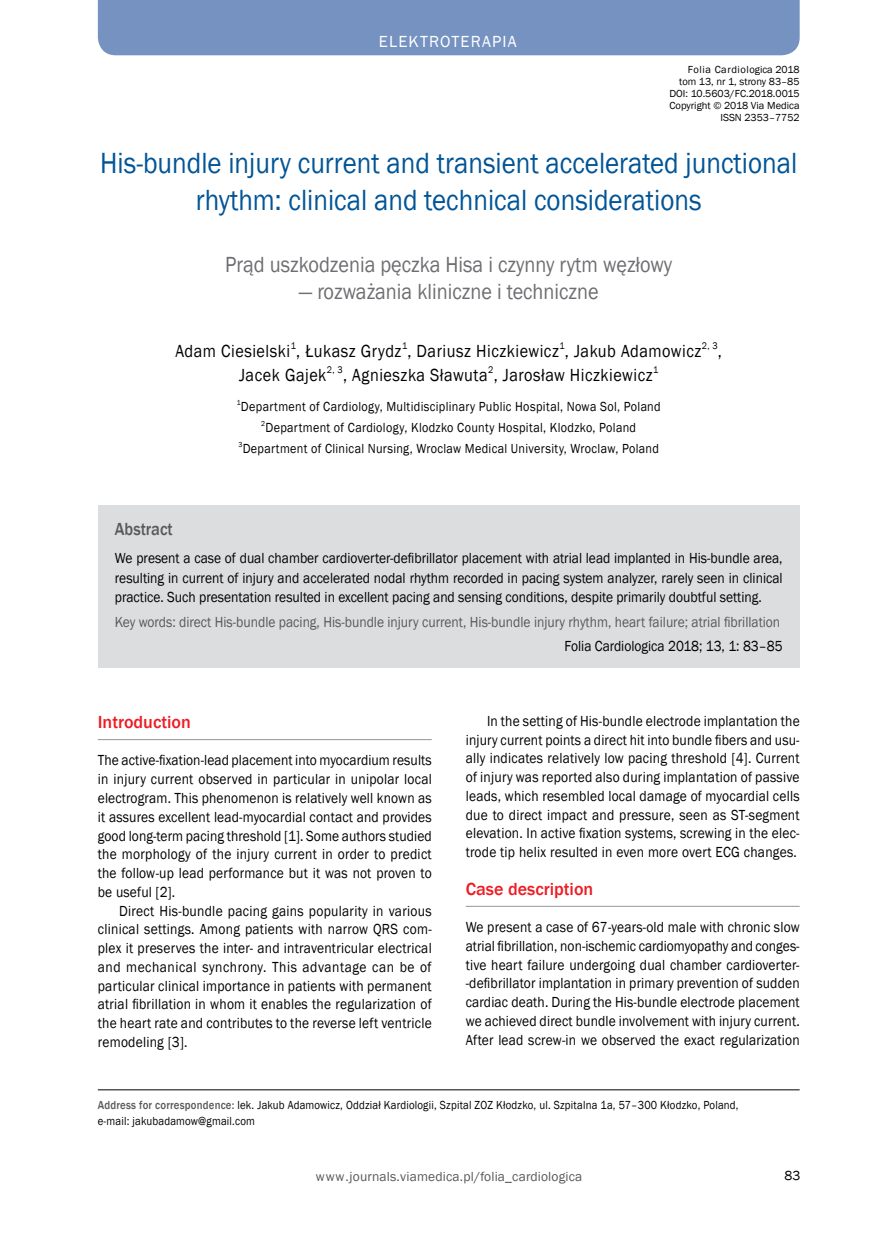
<style>
.page{position:relative;width:872px;height:1234px;background:#fff}
.page>*{position:absolute;margin:0;border:0;box-sizing:border-box;transform-origin:0 0}
.t1{font:30px/36.6px "Franklin Gothic";color:#005496;text-align:center;scale:.9 1}
.t2{font:22.5px "Franklin Gothic";color:#6d6e71;scale:.9 1}
.t3{font:18px/24px "Franklin Gothic";letter-spacing:.03em;color:#000;text-align:center;scale:.9 1}
.t4{font:500 18px "Franklin Gothic";color:#ed1d24}
.t5{font:500 18px "Franklin Gothic";color:#58595b;scale:.9 1}
.t6{font:16.5px "Franklin Gothic";letter-spacing:.07em;color:#fff}
.t7{font:15px/18.8px "Franklin Gothic";letter-spacing:.01em;color:#000;text-align:justify;scale:.9 1}
.t8{font:15px "Franklin Gothic";color:#58595b;scale:.9 1}
.t9{font:13.5px/21px "Franklin Gothic";letter-spacing:.025em;color:#000;text-align:center;scale:.9 1}
.t10{font:13.5px "Franklin Gothic";letter-spacing:.01em;color:#58595b}
.t11{font:13.5px "Franklin Gothic";letter-spacing:.025em;color:#000}
.t12{font:12px/16.5px "Franklin Gothic";letter-spacing:.015em;color:#000;scale:.9 1}
.t13{font:10.5px/12px "Franklin Gothic";color:#000;text-align:right}
.s1{font-weight:500;color:#58595b}
</style>
<div class="page">
<div style="left:98px;top:0;width:701px;height:55px;background:#7592c1"></div>
<hr style="left:98px;top:1089px;width:701px;height:1px;background:#000">
<div style="left:98px;top:505px;width:701px;height:162px;background:#dcddde"></div>
<hr style="left:98px;top:739px;width:334px;height:1px;background:#939598">
<hr style="left:466px;top:905px;width:333px;height:1px;background:#939598">
<p class="t6" style="left:379px;top:31px;width:139px">ELEKTROTERAPIA</p>
<p class="t13" style="left:669px;top:64px;width:132px">Folia Cardiologica 2018 tom 13, nr 1, strony 83–85<br>DOI: 10.5603/FC.2018.0015<br>Copyright © 2018 Via Medica<br>ISSN 2353–7752</p>
<h1 class="t1" style="left:100px;top:146px;width:776px">His-bundle injury current and transient accelerated junctional rhythm: clinical and technical considerations</h1>
<h2 class="t2" style="left:225px;top:250px;width:498px">Prąd uszkodzenia pęczka Hisa i czynny rytm węzłowy</h2>
<h2 class="t2" style="left:299px;top:277px;width:335px">— rozważania kliniczne i techniczne</h2>
<p class="t3" style="left:175px;top:339px;width:608px">Adam Ciesielski<sup>1</sup>, Łukasz Grydz<sup>1</sup>, Dariusz Hiczkiewicz<sup>1</sup>, Jakub Adamowicz<sup>2,</sup> <sup>3</sup>,<br>Jacek Gajek<sup>2,</sup> <sup>3</sup>, Agnieszka Sławuta<sup>2</sup>, Jarosław Hiczkiewicz<sup>1</sup></p>
<p class="t9" style="left:237px;top:396px;width:472px"><sup>1</sup>Department of Cardiology, Multidisciplinary Public Hospital, Nowa Sol, Poland<br><sup>2</sup>Department of Cardiology, Klodzko County Hospital, Klodzko, Poland<br><sup>3</sup>Department of Clinical Nursing, Wroclaw Medical University, Wroclaw, Poland</p>
<p class="t5" style="left:115px;top:518px;width:66px">Abstract</p>
<p class="t7" style="left:115px;top:548px;width:743px;line-height:19.5px">We present a case of dual chamber cardioverter-defibrillator placement with atrial lead implanted in His-bundle area, resulting in current of injury and accelerated nodal rhythm recorded in pacing system analyzer, rarely seen in clinical practice. Such presentation resulted in excellent pacing and sensing conditions, despite primarily doubtful setting.</p>
<p class="t8" style="left:115px;top:612px;width:741px">Key words: direct His-bundle pacing, His-bundle injury current, His-bundle injury rhythm, heart failure; atrial fibrillation</p>
<p class="t7" style="left:564px;top:636px;width:244px">Folia Cardiologica 2018; 13, 1: 83–85</p>
<p class="t4" style="left:98px;top:710px;width:95px">Introduction</p>
<p class="t7" style="left:98px;top:751px;width:372px">The active-fixation-lead placement into myocardium results in injury current observed in particular in unipolar local electrogram. This phenomenon is relatively well known as it assures excellent lead-myocardial contact and provides good long-term pacing threshold [1]. Some authors studied the morphology of the injury current in order to predict the follow-up lead performance but it was not proven to be useful [2].</p>
<p class="t7" style="left:98px;top:901px;width:372px;text-indent:21px">Direct His-bundle pacing gains popularity in various clinical settings. Among patients with narrow QRS com&shy;plex it preserves the inter- and intraventricular electrical and mechanical synchrony. This advantage can be of particular clinical importance in patients with permanent atrial fibrillation in whom it enables the regularization of the heart rate and contributes to the reverse left ventricle remodeling [3].</p>
<p class="t7" style="left:466px;top:711px;width:372px;text-indent:21px">In the setting of His-bundle electrode implantation the injury current points a direct hit into bundle fibers and usu&shy;ally indicates relatively low pacing threshold [4]. Current of injury was reported also during implantation of passive leads, which resembled local damage of myocardial cells due to direct impact and pressure, seen as ST-segment elevation. In active fixation systems, screwing in the elec&shy;trode tip helix resulted in even more overt ECG changes.</p>
<p class="t4" style="left:466px;top:877px;width:129px">Case description</p>
<p class="t7" style="left:466px;top:917px;width:372px">We present a case of 67-years-old male with chronic slow atrial fibrillation, non-ischemic cardiomyopathy and conges&shy;tive heart failure undergoing dual chamber cardioverter--defibrillator implantation in primary prevention of sudden cardiac death. During the His-bundle electrode placement we achieved direct bundle involvement with injury current.<br>After lead screw-in we observed the exact regularization</p>
<p class="t12" style="left:98px;top:1096px;width:713px"><span class="s1">Address for correspondence:</span> lek. Jakub Adamowicz, Oddział Kardiologii, Szpital ZOZ Kłodzko, ul. Szpitalna 1a, 57–300 Kłodzko, Poland, e-mail: jakubadamow@gmail.com</p>
<p class="t10" style="left:316px;top:1167px;width:268px">www.journals.viamedica.pl/folia_cardiologica</p>
<p class="t11" style="left:784px;top:1166px;width:17px">83</p>
</div>
